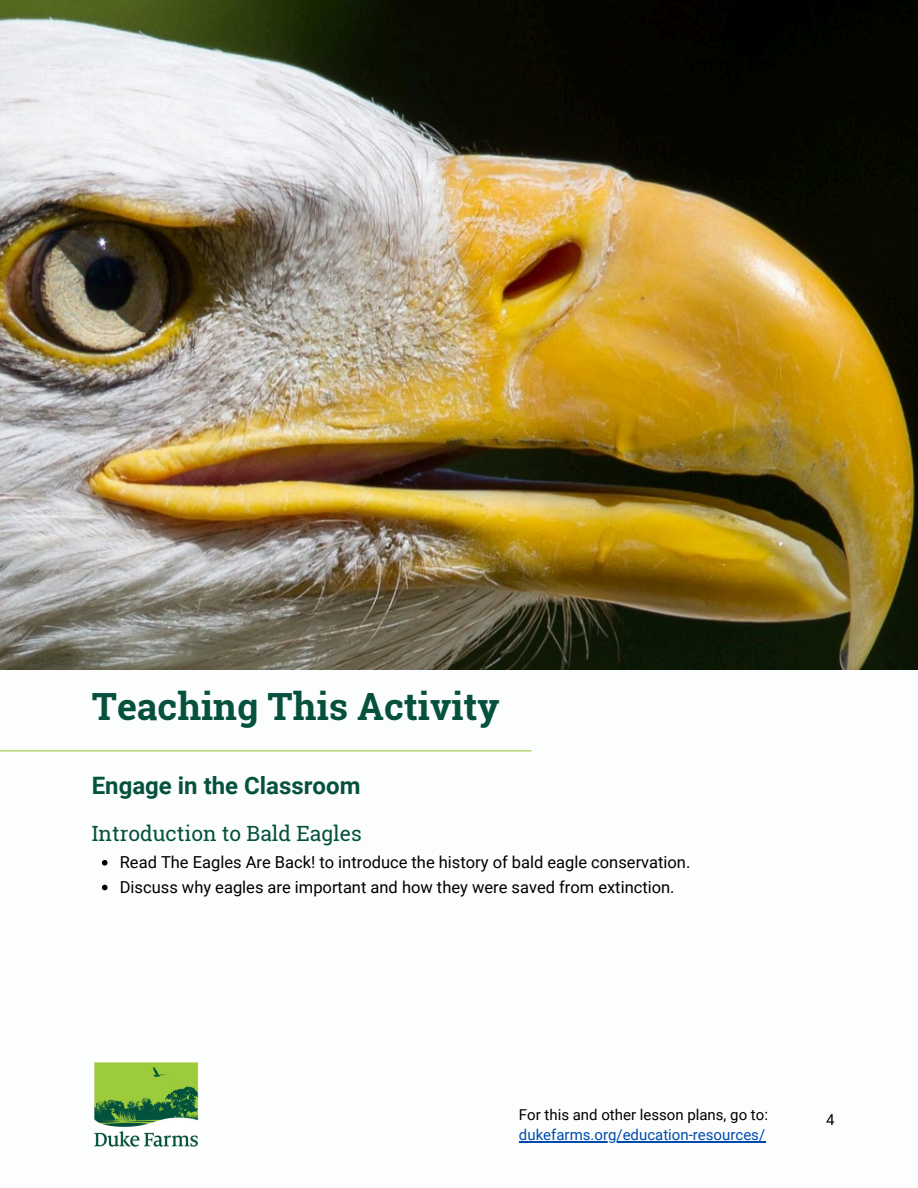
<style>
.page{position:relative;width:918px;height:1188px;background:#fff}
.page>*{position:absolute;margin:0;border:0;box-sizing:border-box;transform-origin:0 0}
.t1{font:700 37.5px "Roboto Slab";color:#05513d}
.t2{font:700 24px "Roboto";color:#05513d}
.t3{font:21px "Roboto Slab";color:#05513d}
.t4{font:16.5px "Roboto";color:#000}
.t5{font:15px "Roboto";color:#004aad}
.t6{font:15px "Roboto";color:#000}
</style>
<div class="page">
<hr style="left:0;top:750px;width:532px;height:1px;background:#9cc945">
<img style="left:0;top:0;width:918px;height:670px">
<img style="left:94px;top:1062px;width:105px;height:85px">
<svg style="left:102px;top:860px;width:6px;height:6px"></svg>
<svg style="left:102px;top:885px;width:6px;height:5px"></svg>
<hr style="left:519px;top:1141px;width:246px;height:2px;background:#004aad">
<h1 class="t1" style="left:92px;top:681px;width:409px">Teaching This Activity</h1>
<p class="t2" style="left:92px;top:772px;width:270px">Engage in the Classroom</p>
<h2 class="t3" style="left:92px;top:819px;width:272px">Introduction to Bald Eagles</h2>
<h3 class="t4" style="left:120px;top:853px;width:572px">Read The Eagles Are Back! to introduce the history of bald eagle conservation.</h3>
<p class="t4" style="left:120px;top:877px;width:556px">Discuss why eagles are important and how they were saved from extinction.</p>
<p class="t6" style="left:519px;top:1106px;width:251px">For this and other lesson plans, go to:</p>
<p class="t5" style="left:519px;top:1126px;width:248px">dukefarms.org/education-resources/</p>
<p class="t6" style="left:826px;top:1112px;width:10px">4</p>
</div>
